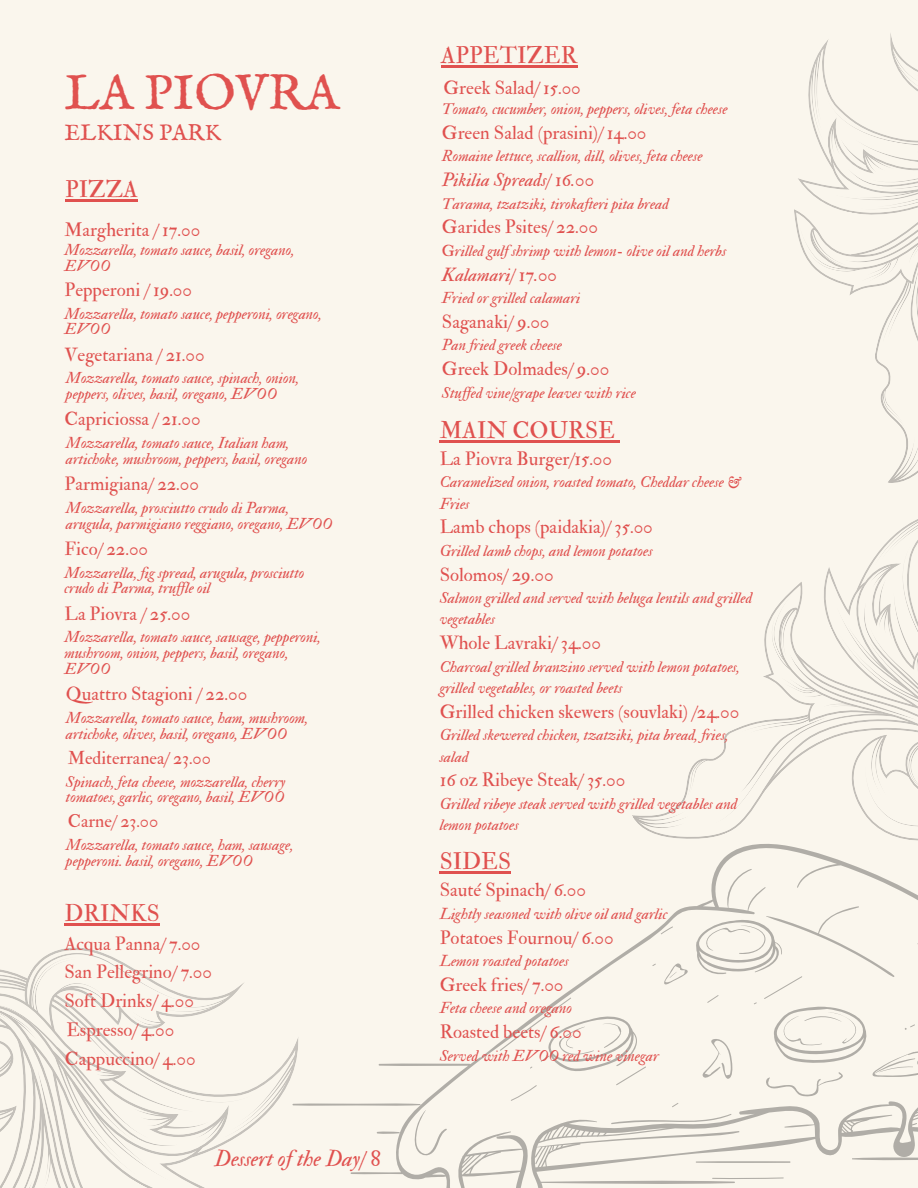
<style>
.page{position:relative;width:918px;height:1188px;background:#faf6ed}
.page>*{position:absolute;margin:0;border:0;box-sizing:border-box;transform-origin:0 0}
.t1{font:49.8px "IM FELL English SC";color:#e0514f}
.t2{font:23.4px "IM FELL Double Pica Roman";color:#e0514f}
.t3{font:22.8px "IM FELL English SC";color:#e0514f}
.t4{font:22.5px "IM FELL Double Pica Italic";color:#e0514f}
.t5{font:18.75px/28.8px "IM FELL Double Pica Roman";color:#e0514f}
.t6{font:18.75px "IM FELL Double Pica Italic";color:#e0514f}
.t7{font:18px "IM FELL Double Pica Roman";color:#e0514f}
.t8{font:15.6px/15.8px "IM FELL Double Pica Italic";color:#e0514f}
.s1{font-family:"IM FELL Double Pica Roman"}
</style>
<div class="page">
<svg style="left:794px;top:33px;width:124px;height:450px"></svg>
<svg style="left:439px;top:844px;width:479px;height:344px"></svg>
<svg style="left:852px;top:1157px;width:66px;height:4px"></svg>
<hr style="left:696px;top:1161px;width:95px;height:2px;background:#000">
<svg style="left:0;top:945px;width:447px;height:243px"></svg>
<svg style="left:632px;top:519px;width:286px;height:322px"></svg>
<hr style="left:64px;top:923px;width:96px;height:3px;background:#e0514f">
<hr style="left:65px;top:199px;width:73px;height:3px;background:#e0514f">
<hr style="left:441px;top:66px;width:137px;height:2px;background:#e0514f">
<hr style="left:440px;top:440px;width:175px;height:3px;background:#e0514f">
<svg style="left:615px;top:440px;width:5px;height:3px"></svg>
<hr style="left:440px;top:872px;width:71px;height:2px;background:#e0514f">
<h1 class="t1" style="left:64px;top:64px;width:276px">LA PIOVRA</h1>
<h3 class="t3" style="left:64px;top:119px;width:158px">ELKINS PARK</h3>
<h2 class="t2" style="left:65px;top:175px;width:74px">PIZZA</h2>
<p class="t5" style="left:64px;top:215px;width:137px">Margherita / 17.00</p>
<p class="t8" style="left:64px;top:242px;width:232px">Mozzarella, tomato sauce, basil, oregano,<br>EVOO</p>
<p class="t5" style="left:64px;top:276px;width:129px">Pepperoni / 19.00</p>
<p class="t8" style="left:64px;top:306px;width:259px">Mozzarella, tomato sauce, pepperoni, oregano,<br>EVOO</p>
<p class="t5" style="left:64px;top:340px;width:142px">Vegetariana / 21.00</p>
<p class="t8" style="left:66px;top:371px;width:235px">Mozzarella, tomato sauce, spinach, onion, peppers, olives, basil, oregano, EVOO</p>
<p class="t5" style="left:64px;top:405px;width:138px">Capriciossa / 21.00</p>
<p class="t8" style="left:66px;top:435px;width:243px">Mozzarella, tomato sauce, Italian ham, artichoke, mushroom, peppers, basil, oregano</p>
<p class="t5" style="left:64px;top:470px;width:136px">Parmigiana/ 22.00</p>
<p class="t8" style="left:66px;top:500px;width:268px">Mozzarella, prosciutto crudo di Parma, arugula, parmigiano reggiano, oregano, EVOO</p>
<p class="t5" style="left:64px;top:535px;width:85px">Fico/ 22.00</p>
<p class="t8" style="left:64px;top:565px;width:241px">Mozzarella, fig spread, arugula, prosciutto crudo di Parma, truf le oil</p>
<p class="t5" style="left:64px;top:599px;width:127px">La Piovra / 25.00</p>
<p class="t8" style="left:64px;top:630px;width:258px">Mozzarella, tomato sauce, sausage, pepperoni, mushroom, onion, peppers, basil, oregano,<br>EVOO</p>
<p class="t5" style="left:66px;top:680px;width:183px">Quattro Stagioni / 22.00</p>
<p class="t8" style="left:66px;top:710px;width:244px">Mozzarella, tomato sauce, ham, mushroom, artichoke, olives, basil, oregano, EVOO</p>
<p class="t7" style="left:68px;top:747px;width:145px">Mediterranea/ 23.00</p>
<p class="t8" style="left:66px;top:774px;width:221px">Spinach, feta cheese, mozzarella, cherry tomatoes, garlic, oregano, basil, EVOO</p>
<p class="t7" style="left:68px;top:810px;width:92px">Carne/ 23.00</p>
<p class="t8" style="left:66px;top:837px;width:229px">Mozzarella, tomato sauce, ham, sausage, pepperoni. basil, oregano, EVOO</p>
<h2 class="t2" style="left:64px;top:899px;width:97px">DRINKS</h2>
<p class="t5" style="left:64px;top:930px;width:149px;line-height:28.3px">Acqua Panna/ 7.00<br>San Pellegrino/ 7.00</p>
<p class="t5" style="left:65px;top:987px;width:133px">Soft Drinks/ 4.00<br>Espresso/ 4.00<br>Cappuccino/ 4.00</p>
<h3 class="t4" style="left:215px;top:1145px;width:168px">Dessert of the Day/ 8</h3>
<h2 class="t2" style="left:441px;top:41px;width:138px">APPETIZER</h2>
<p class="t5" style="left:444px;top:74px;width:139px">Greek Salad/ 15.00</p>
<p class="t8" style="left:442px;top:101px;width:287px">Tomato, cucumber, onion, peppers, olives, feta cheese</p>
<p class="t5" style="left:442px;top:119px;width:206px">Green Salad (prasini)/ 14.00</p>
<p class="t8" style="left:442px;top:149px;width:262px">Romaine lettuce, scallion, dill, olives, feta cheese</p>
<p class="t6" style="left:442px;top:168px;width:154px">Pikilia Spreads/ 16.00</p>
<p class="t8" style="left:442px;top:196px;width:228px">Tarama, tzatziki, tirokafteri pita bread</p>
<p class="t5" style="left:442px;top:213px;width:158px">Garides Psites/ 22.00</p>
<p class="t8" style="left:442px;top:243px;width:286px"><span class="s1">G</span>rilled gulf shrimp with lemon- olive oil and herbs</p>
<p class="t6" style="left:442px;top:263px;width:117px">Kalamari/ 17.00</p>
<p class="t8" style="left:442px;top:290px;width:140px">Fried or grilled calamari</p>
<p class="t5" style="left:442px;top:308px;width:109px">Saganaki/ 9.00</p>
<p class="t8" style="left:442px;top:338px;width:122px">Pan fried greek cheese</p>
<p class="t5" style="left:442px;top:355px;width:169px">Greek Dolmades/ 9.00</p>
<p class="t8" style="left:442px;top:385px;width:195px">Stuf ed vine/grape leaves with rice</p>
<h2 class="t2" style="left:440px;top:416px;width:177px">MAIN COURSE</h2>
<p class="t5" style="left:440px;top:444px;width:174px">La Piovra Burger/15.00</p>
<p class="t8" style="left:440px;top:472px;width:303px;line-height:21.3px">Caramelized onion, roasted tomato, Cheddar cheese &amp;<br>Fries</p>
<p class="t5" style="left:440px;top:513px;width:215px">Lamb chops (paidakia)/ 35.00</p>
<p class="t8" style="left:440px;top:543px;width:215px">Grilled lamb chops, and lemon potatoes</p>
<p class="t5" style="left:440px;top:560px;width:116px">Solomos/ 29.00</p>
<p class="t8" style="left:440px;top:588px;width:314px;line-height:21.3px">Salmon grilled and served with beluga lentils and grilled vegetables</p>
<p class="t5" style="left:440px;top:629px;width:163px">Whole Lavraki/ 34.00</p>
<p class="t8" style="left:440px;top:656px;width:302px;line-height:21.3px">Charcoal grilled branzino served with lemon potatoes, grilled vegetables, or roasted beets</p>
<p class="t5" style="left:440px;top:698px;width:301px">Grilled chicken skewers (souvlaki) /24.00</p>
<p class="t8" style="left:440px;top:725px;width:290px;line-height:21.3px">Grilled skewered chicken, tzatziki, pita bread, fries, salad</p>
<p class="t5" style="left:440px;top:766px;width:187px">16 oz Ribeye Steak/ 35.00</p>
<p class="t8" style="left:440px;top:793px;width:299px;line-height:21.3px">Grilled ribeye steak served with grilled vegetables and lemon potatoes</p>
<h2 class="t2" style="left:440px;top:847px;width:73px">SIDES</h2>
<p class="t5" style="left:440px;top:876px;width:148px">Sauté Spinach/ 6.00</p>
<p class="t8" style="left:440px;top:906px;width:229px">Lightly seasoned with olive oil and garlic</p>
<p class="t5" style="left:440px;top:923px;width:175px">Potatoes Fournou/ 6.00</p>
<p class="t8" style="left:440px;top:953px;width:130px">Lemon roasted potatoes</p>
<p class="t5" style="left:440px;top:971px;width:125px">Greek fries/ 7.00</p>
<p class="t8" style="left:440px;top:1001px;width:134px">Feta cheese and oregano</p>
<p class="t5" style="left:440px;top:1018px;width:144px">Roasted beets/ 6.00</p>
<p class="t8" style="left:440px;top:1048px;width:221px">Served with EVOO red wine vinegar</p>
</div>
